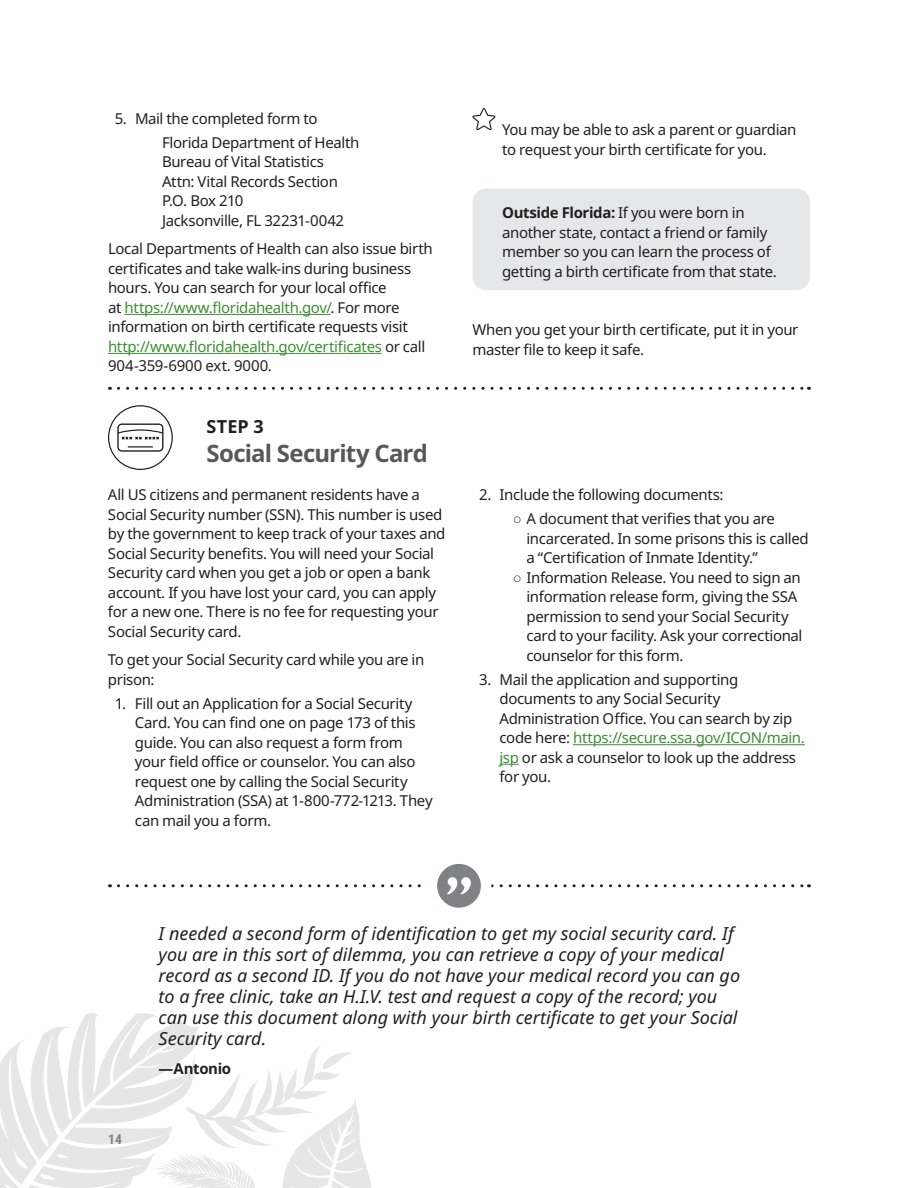
<style>
.page{position:relative;width:918px;height:1188px;background:#fff}
.page>*{position:absolute;margin:0;border:0;box-sizing:border-box;transform-origin:0 0}
.H3_Sans_Serif{font:700 24px "Noto Sans";letter-spacing:-.035em;color:#57585a}
.Box_Quote{font:italic 18px/21px "Noto Sans";color:#231f20}
.t1{font:700 18px "Noto Sans";color:#231f20}
._1_Col_Body{font:15px/19.5px "Noto Sans";letter-spacing:-.025em;color:#231f20}
._1_Col_Indent_Lvl_2{font:15px "Noto Sans";letter-spacing:-.025em;color:#231f20}
._1_Col_Body-2{font:700 15px "Noto Sans";letter-spacing:-.025em;color:#231f20}
.t2{font:700 13.5px "Roboto Condensed";color:#808285}
.s1{color:#3d8e33}
.s2{font-weight:700}
.s3{font-family:"Times New Roman"}
</style>
<div class="page">
<svg style="left:0;top:1013px;width:372px;height:175px"></svg>
<hr style="left:573px;top:744px;width:232px;height:1px;background:#3d8e33">
<svg style="left:499px;top:764px;width:20px;height:1px"></svg>
<hr style="left:125px;top:314px;width:206px;height:1px;background:#3d8e33">
<hr style="left:108px;top:353px;width:274px;height:1px;background:#3d8e33">
<div style="left:472px;top:189px;width:338px;height:101px;background:#e6e7e9;border-radius:14px"></div>
<svg style="left:118px;top:387px;width:691px;height:3px"></svg>
<div style="left:108px;top:405px;width:65px;height:65px;border:1px solid #231f20;border-radius:50%"></div>
<svg style="left:117px;top:423px;width:47px;height:29px"></svg>
<svg style="left:432px;top:859px;width:54px;height:54px"></svg>
<div style="left:427px;top:853px;width:64px;height:65px;border:10px solid #fff;border-radius:50%"></div>
<svg style="left:118px;top:877px;width:691px;height:17px"></svg>
<svg style="left:472px;top:108px;width:23px;height:22px"></svg>
<p class="_1_Col_Body" style="left:115px;top:109px;width:204px">5. Mail the completed form to</p>
<p class="_1_Col_Indent_Lvl_2" style="left:162px;top:134px;width:199px">Florida Department of Health</p>
<p class="_1_Col_Indent_Lvl_2" style="left:162px;top:154px;width:163px">Bureau of Vital Statistics</p>
<p class="_1_Col_Indent_Lvl_2" style="left:162px;top:173px;width:177px">Attn: Vital Records Section</p>
<p class="_1_Col_Indent_Lvl_2" style="left:162px;top:193px;width:83px">P.O. Box 210</p>
<p class="_1_Col_Indent_Lvl_2" style="left:162px;top:212px;width:184px">Jacksonville, FL 32231-0042</p>
<p class="_1_Col_Body" style="left:108px;top:239px;width:326px">Local Departments of Health can also issue birth certificates and take walk-ins during business hours. You can search for your local office<br>at <span class="s1">https://www.floridahealth.gov/</span>. For more information on birth certificate requests visit <span class="s1">http://www.floridahealth.gov/certificates</span> or call 904-359-6900 ext. 9000.</p>
<h4 class="t1" style="left:207px;top:416px;width:59px">STEP 3</h4>
<p class="H3_Sans_Serif" style="left:207px;top:439px;width:223px">Social Security Card</p>
<p class="_1_Col_Body" style="left:108px;top:485px;width:339px">All US citizens and permanent residents have a Social Security number (SSN). This number is used by the government to keep track of your taxes and Social Security benefits. You will need your Social Security card when you get a job or open a bank account. If you have lost your card, you can apply for a new one. There is no fee for requesting your Social Security card.</p>
<p class="_1_Col_Body" style="left:108px;top:650px;width:318px">To get your Social Security card while you are in prison:</p>
<p class="_1_Col_Body" style="left:135px;top:694px;width:299px;text-indent:-20px">1. Fill out an Application for a Social Security Card. You can find one on page 173 of this guide. You can also request a form from your field office or counselor. You can also request one by calling the Social Security Administration (SSA) at 1-800-772-1213. They can mail you a form.</p>
<p class="_1_Col_Body" style="left:502px;top:120px;width:296px">You may be able to ask a parent or guardian to request your birth certificate for you.</p>
<p class="_1_Col_Body" style="left:502px;top:203px;width:276px"><span class="s2">Outside Florida:</span> If you were born in another state, contact a friend or family member so you can learn the process of getting a birth certificate from that state.</p>
<p class="_1_Col_Body" style="left:472px;top:320px;width:327px">When you get your birth certificate, put it in your master file to keep it safe.</p>
<p class="_1_Col_Body" style="left:479px;top:485px;width:246px">2. Include the following documents:</p>
<p class="_1_Col_Body" style="left:526px;top:509px;width:284px;text-indent:-14px"><span class="s3">○</span> A document that verifies that you are incarcerated. In some prisons this is called a “Certification of Inmate Identity.”</p>
<p class="_1_Col_Body" style="left:526px;top:568px;width:277px;text-indent:-14px"><span class="s3">○</span> Information Release. You need to sign an information release form, giving the SSA permission to send your Social Security card to your facility. Ask your correctional counselor for this form.</p>
<p class="_1_Col_Body" style="left:499px;top:670px;width:307px;text-indent:-20px">3. Mail the application and supporting documents to any Social Security Administration Office. You can search by zip code here: <span class="s1">https://secure.ssa.gov/ICON/main. jsp</span> or ask a counselor to look up the address for you.</p>
<p class="t2" style="left:108px;top:1130px;width:15px">14</p>
<p class="Box_Quote" style="left:159px;top:924px;width:583px">I needed a second form of identification to get my social security card. If you are in this sort of dilemma, you can retrieve a copy of your medical record as a second ID. If you do not have your medical record you can go to a free clinic, take an H.I.V. test and request a copy of the record; you can use this document along with your birth certificate to get your Social Security card.</p>
<p class="_1_Col_Body-2" style="left:159px;top:1060px;width:74px">—Antonio</p>
</div>
